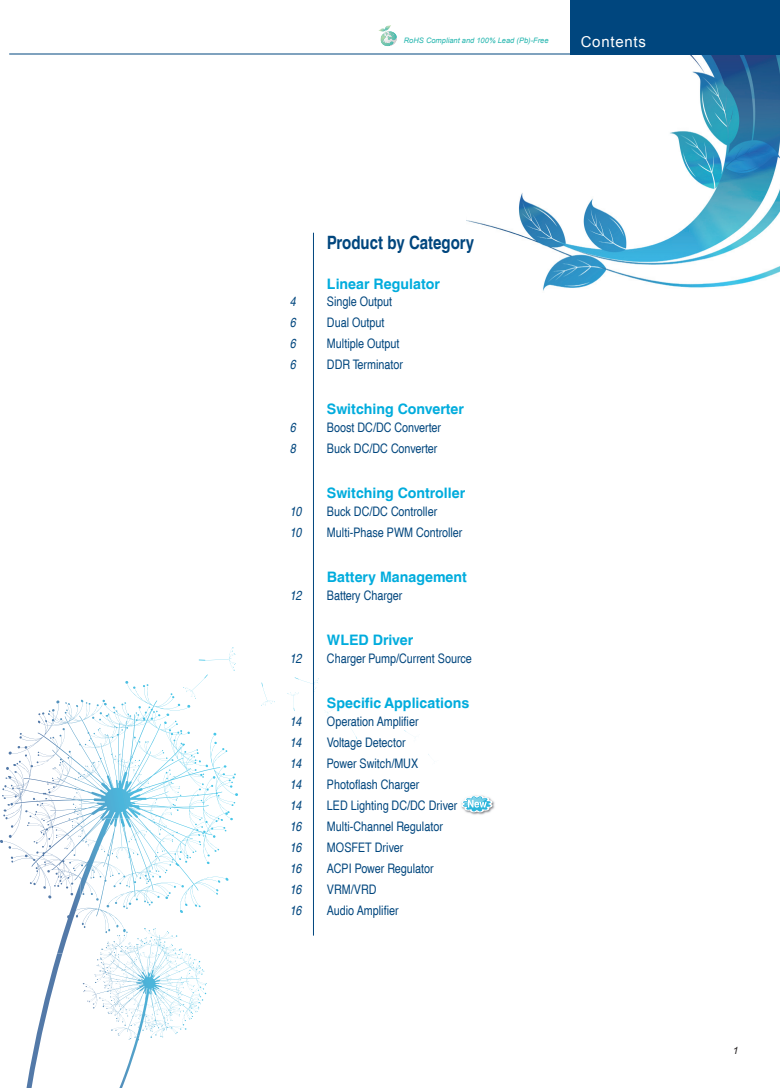
<style>
.page{position:relative;width:780px;height:1088px;background:#fff}
.page>*{position:absolute;margin:0;border:0;box-sizing:border-box;transform-origin:0 0}
.t1{font:700 condensed 18.38px "Helvetica";color:#00467e}
.t2{font:15px "Arial";letter-spacing:.05em;color:#fff}
.t3{font:700 condensed 14.5px "Helvetica";color:#00acdd;scale:1.2 1}
.t4{font:condensed 13.12px "Helvetica";color:#00467e}
.t5{font:italic condensed 13.12px "Helvetica";color:#00467e}
.t6{font:italic 10px "Arial";color:#231f20}
.t7{font:italic 7.5px "Arial";color:#22b5ae}
</style>
<div class="page">
<img style="left:467px;top:53px;width:313px;height:238px">
<svg style="left:8px;top:647px;width:308px;height:138px"></svg>
<svg style="left:96px;top:930px;width:103px;height:73px"></svg>
<div style="left:570px;top:0;width:210px;height:54px;background:#00467e"></div>
<hr style="left:9px;top:54px;width:771px;height:1px;background:#00467e">
<svg style="left:378px;top:25px;width:19px;height:21px"></svg>
<hr style="left:313px;top:233px;width:1px;height:702px;background:#00467e">
<img style="left:466px;top:800px;width:29px;height:15px">
<svg style="left:461px;top:795px;width:31px;height:17px"></svg>
<p class="t7" style="left:404px;top:36px;width:146px">RoHS Compliant and 100% Lead (Pb)-Free</p>
<p class="t2" style="left:580px;top:33px;width:67px">Contents</p>
<h1 class="t1" style="left:327px;top:232px;width:149px">Product by Category</h1>
<p class="t3" style="left:327px;top:275px;width:96px">Linear Regulator</p>
<p class="t5" style="left:290px;top:294px;width:10px">4</p>
<p class="t4" style="left:327px;top:294px;width:67px">Single Output</p>
<p class="t5" style="left:290px;top:315px;width:10px">6</p>
<p class="t4" style="left:327px;top:315px;width:59px">Dual Output</p>
<p class="t5" style="left:290px;top:336px;width:10px">6</p>
<p class="t4" style="left:327px;top:336px;width:74px">Multiple Output</p>
<p class="t5" style="left:290px;top:357px;width:10px">6</p>
<p class="t4" style="left:327px;top:357px;width:78px">DDR Terminator</p>
<p class="t3" style="left:327px;top:400px;width:116px">Switching Converter</p>
<p class="t5" style="left:290px;top:420px;width:10px">6</p>
<p class="t4" style="left:327px;top:420px;width:115px">Boost DC/DC Converter</p>
<p class="t5" style="left:290px;top:441px;width:10px">8</p>
<p class="t4" style="left:327px;top:441px;width:112px">Buck DC/DC Converter</p>
<p class="t3" style="left:327px;top:484px;width:117px">Switching Controller</p>
<p class="t5" style="left:290px;top:504px;width:16px">10</p>
<p class="t4" style="left:327px;top:504px;width:112px">Buck DC/DC Controller</p>
<p class="t5" style="left:290px;top:525px;width:16px">10</p>
<p class="t4" style="left:327px;top:525px;width:137px">Multi-Phase PWM Controller</p>
<p class="t3" style="left:327px;top:568px;width:118px">Battery Management</p>
<p class="t5" style="left:290px;top:588px;width:16px">12</p>
<p class="t4" style="left:327px;top:588px;width:77px">Battery Charger</p>
<p class="t3" style="left:327px;top:631px;width:73px">WLED Driver</p>
<p class="t5" style="left:290px;top:651px;width:16px">12</p>
<p class="t4" style="left:327px;top:651px;width:146px">Charger Pump/Current Source</p>
<p class="t3" style="left:327px;top:694px;width:120px">Specific Applications</p>
<p class="t5" style="left:290px;top:714px;width:16px">14</p>
<p class="t4" style="left:327px;top:714px;width:93px">Operation Amplifier</p>
<p class="t5" style="left:290px;top:735px;width:16px">14</p>
<p class="t4" style="left:327px;top:735px;width:80px">Voltage Detector</p>
<p class="t5" style="left:290px;top:756px;width:16px">14</p>
<p class="t4" style="left:327px;top:756px;width:93px">Power Switch/MUX</p>
<p class="t5" style="left:290px;top:777px;width:16px">14</p>
<p class="t4" style="left:327px;top:777px;width:94px">Photoflash Charger</p>
<p class="t5" style="left:290px;top:798px;width:16px">14</p>
<p class="t4" style="left:327px;top:798px;width:132px">LED Lighting DC/DC Driver</p>
<p class="t5" style="left:290px;top:819px;width:16px">16</p>
<p class="t4" style="left:327px;top:819px;width:117px">Multi-Channel Regulator</p>
<p class="t5" style="left:290px;top:840px;width:16px">16</p>
<p class="t4" style="left:327px;top:840px;width:78px">MOSFET Driver</p>
<p class="t5" style="left:290px;top:861px;width:16px">16</p>
<p class="t4" style="left:327px;top:861px;width:108px">ACPI Power Regulator</p>
<p class="t5" style="left:290px;top:882px;width:16px">16</p>
<p class="t4" style="left:327px;top:882px;width:51px">VRM/VRD</p>
<p class="t5" style="left:290px;top:903px;width:16px">16</p>
<p class="t4" style="left:327px;top:903px;width:73px">Audio Amplifier</p>
<p class="t6" style="left:732px;top:1045px;width:7px">1</p>
</div>
